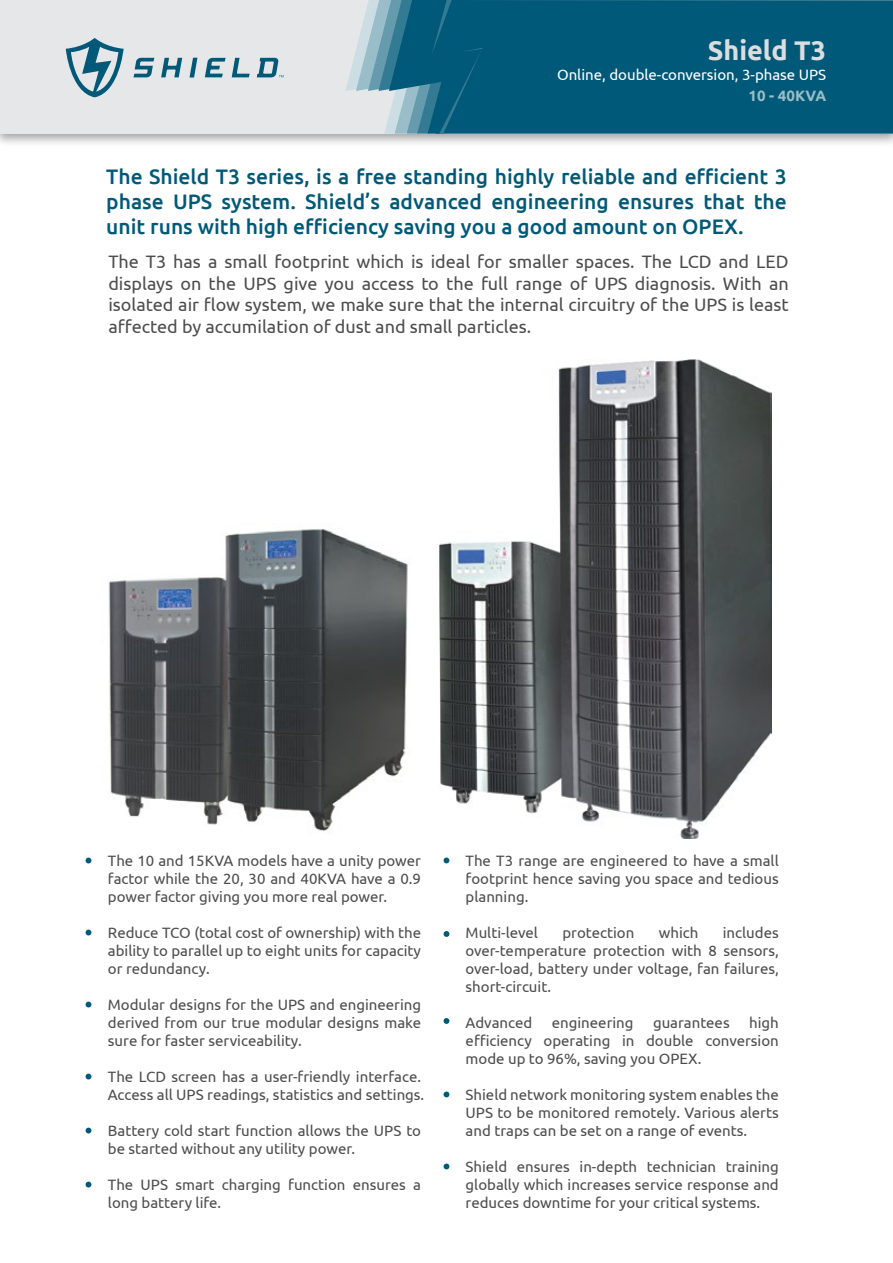
<style>
.page{position:relative;width:893px;height:1263px;background:#fff}
.page>*{position:absolute;margin:0;border:0;box-sizing:border-box;transform-origin:0 0}
.t1{font:700 27px "Ubuntu";color:#dcddde}
.t2{font:500 21px/25.2px "Ubuntu";color:#005978;text-align:justify}
.t3{font:18px/21.6px "Ubuntu";color:#4d4d4f;text-align:justify}
.t4{font:15px/18px "Ubuntu";color:#4d4d4f;text-align:justify}
.t5{font:15px "Ubuntu";color:#fff}
.t6{font:700 15px "Ubuntu";color:#99bdc9}
</style>
<div class="page">
<div style="left:0;top:0;width:893px;height:134px;background:#e6e7e8"></div>
<div style="left:483px;top:0;width:410px;height:134px;background:#005978"></div>
<svg style="left:346px;top:0;width:137px;height:134px"></svg>
<svg style="left:66px;top:38px;width:58px;height:59px"></svg>
<svg style="left:190px;top:58px;width:7px;height:20px"></svg>
<svg style="left:205px;top:58px;width:21px;height:19px"></svg>
<svg style="left:232px;top:58px;width:18px;height:19px"></svg>
<svg style="left:133px;top:58px;width:21px;height:19px"></svg>
<svg style="left:161px;top:58px;width:21px;height:19px"></svg>
<svg style="left:257px;top:58px;width:26px;height:19px"></svg>
<svg style="left:86px;top:857px;width:5px;height:6px"></svg>
<svg style="left:86px;top:929px;width:5px;height:6px"></svg>
<svg style="left:86px;top:1001px;width:5px;height:6px"></svg>
<svg style="left:86px;top:1073px;width:5px;height:6px"></svg>
<svg style="left:86px;top:1127px;width:5px;height:6px"></svg>
<svg style="left:86px;top:1181px;width:5px;height:6px"></svg>
<svg style="left:444px;top:857px;width:5px;height:6px"></svg>
<svg style="left:444px;top:931px;width:5px;height:6px"></svg>
<svg style="left:444px;top:1018px;width:5px;height:6px"></svg>
<svg style="left:444px;top:1091px;width:5px;height:6px"></svg>
<svg style="left:444px;top:1163px;width:5px;height:6px"></svg>
<img style="left:108px;top:528px;width:300px;height:304px">
<img style="left:439px;top:359px;width:332px;height:480px">
<h1 class="t1" style="left:708px;top:34px;width:120px">Shield T3</h1>
<p class="t5" style="left:557px;top:65px;width:271px">Online, double-conversion, 3-phase UPS</p>
<p class="t6" style="left:749px;top:86px;width:79px">10 - 40KVA</p>
<h2 class="t2" style="left:106px;top:163px;width:682px">The Shield T3 series, is a free standing highly reliable and efficient 3 phase UPS system. Shield’s advanced engineering ensures that the unit runs with high efficiency saving you a good amount on OPEX.</h2>
<p class="t3" style="left:108px;top:250px;width:682px">The T3 has a small footprint which is ideal for smaller spaces. The LCD and LED displays on the UPS give you access to the full range of UPS diagnosis. With an isolated air flow system, we make sure that the internal circuitry of the UPS is least affected by accumilation of dust and small particles.</p>
<p class="t4" style="left:108px;top:851px;width:315px">The 10 and 15KVA models have a unity power factor while the 20, 30 and 40KVA have a 0.9 power factor giving you more real power.</p>
<p class="t4" style="left:108px;top:923px;width:315px">Reduce TCO (total cost of ownership) with the ability to parallel up to eight units for capacity or redundancy.</p>
<p class="t4" style="left:108px;top:995px;width:315px">Modular designs for the UPS and engineering derived from our true modular designs make sure for faster serviceability.</p>
<p class="t4" style="left:108px;top:1067px;width:318px">The LCD screen has a user-friendly interface.<br>Access all UPS readings, statistics and settings.</p>
<p class="t4" style="left:108px;top:1121px;width:315px">Battery cold start function allows the UPS to be started without any utility power.</p>
<p class="t4" style="left:108px;top:1175px;width:315px">The UPS smart charging function ensures a long battery life.</p>
<p class="t4" style="left:466px;top:851px;width:315px">The T3 range are engineered to have a small footprint hence saving you space and tedious planning.</p>
<p class="t4" style="left:466px;top:923px;width:74px">Multi-level</p>
<p class="t4" style="left:562px;top:923px;width:73px">protection</p>
<p class="t4" style="left:659px;top:923px;width:41px">which</p>
<p class="t4" style="left:466px;top:923px;width:315px;text-indent:257px">includes over-temperature protection with 8 sensors, over-load, battery under voltage, fan failures, short-circuit.</p>
<p class="t4" style="left:466px;top:1013px;width:68px">Advanced</p>
<p class="t4" style="left:552px;top:1013px;width:83px">engineering</p>
<p class="t4" style="left:653px;top:1013px;width:78px">guarantees</p>
<p class="t4" style="left:466px;top:1013px;width:315px;text-indent:284px">high efficiency operating in double conversion mode up to 96%, saving you OPEX.</p>
<p class="t4" style="left:466px;top:1085px;width:315px">Shield network monitoring system enables the UPS to be monitored remotely. Various alerts and traps can be set on a range of events.</p>
<p class="t4" style="left:466px;top:1157px;width:315px">Shield ensures in-depth technician training globally which increases service response and reduces downtime for your critical systems.</p>
</div>
